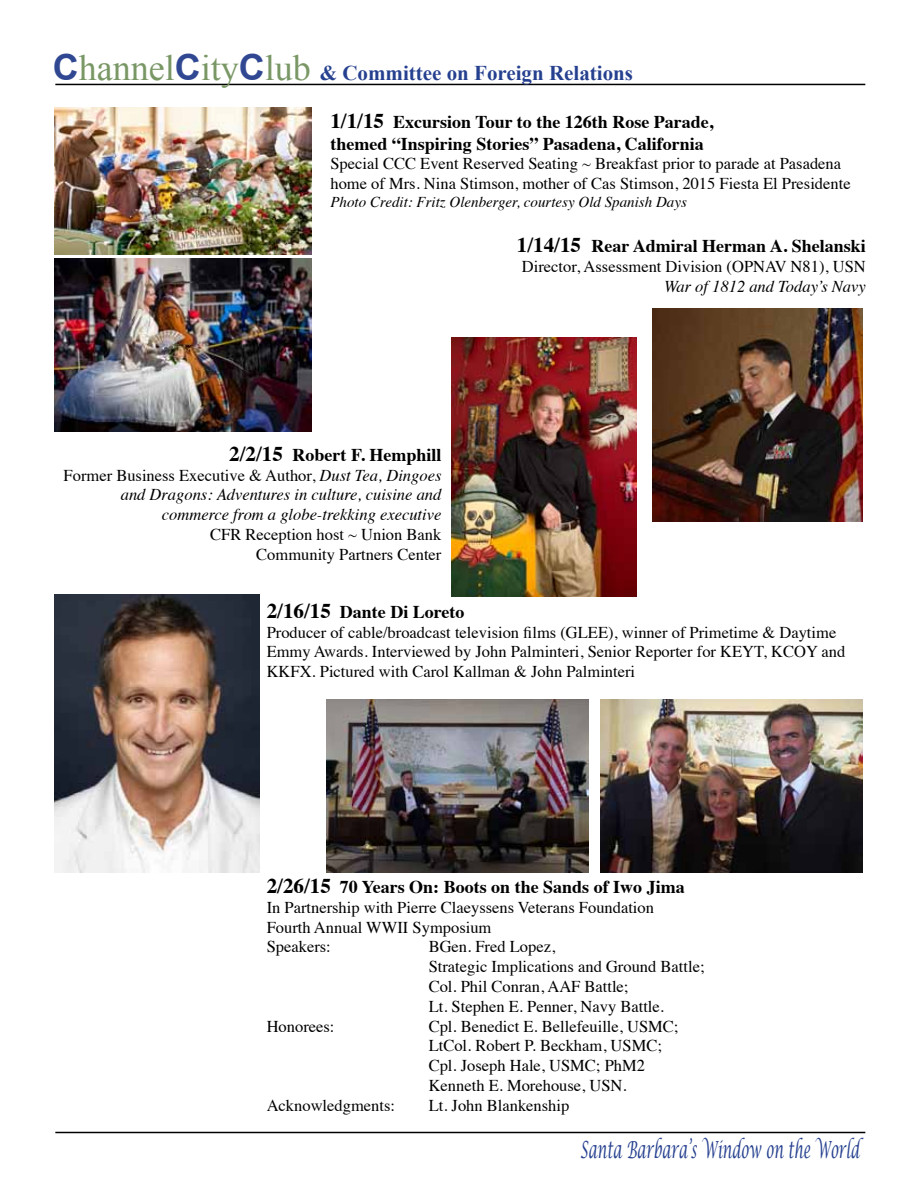
<style>
.page{position:relative;width:918px;height:1188px;background:#fff}
.page>*{position:absolute;margin:0;border:0;box-sizing:border-box;transform-origin:0 0}
.t1{font:italic 23.7px "Lucida Calligraphy";color:#25408f;scale:.57 1}
.t2{font:700 21px "Times New Roman";color:#25408f}
.t3{font:700 18px/21.6px "Times";color:#000}
.t4{font:16.5px/19.8px "Times";color:#000}
.t5{font:italic 16.5px/19.8px "Times";color:#000;text-align:right}
.t6{font:italic 15px "Times";color:#000}
.s1{font-family:"Arial";font-size:36px;color:#304792}
.s2{font-weight:400;font-size:36px;color:#799765}
.s3{font-size:21px}
.s4{font-style:normal}
</style>
<div class="page">
<img style="left:54px;top:259px;width:258px;height:173px">
<hr style="left:55px;top:84px;width:810px;height:1px;background:#000">
<hr style="left:55px;top:1132px;width:810px;height:1px;background:#000">
<img style="left:54px;top:107px;width:258px;height:148px">
<img style="left:653px;top:308px;width:210px;height:214px">
<img style="left:451px;top:337px;width:185px;height:260px">
<img style="left:54px;top:594px;width:205px;height:278px">
<img style="left:326px;top:700px;width:262px;height:172px">
<img style="left:601px;top:700px;width:262px;height:172px">
<p class="t2" style="left:53px;top:59px;width:582px"><span class="s1">C</span><span class="s2">hannel</span><span class="s1">C</span><span class="s2">ity</span><span class="s1">C</span><span class="s2">lub</span> &amp; Committee on Foreign Relations</p>
<p class="t3" style="left:330px;top:109px;width:384px"><span class="s3">1/1/15</span> Excursion Tour to the 126th Rose Parade, themed “Inspiring Stories” Pasadena, California</p>
<p class="t4" style="left:330px;top:153px;width:522px">Special CCC Event Reserved Seating ~ Breakfast prior to parade at Pasadena home of Mrs. Nina Stimson, mother of Cas Stimson, 2015 Fiesta El Presidente</p>
<p class="t6" style="left:330px;top:189px;width:358px">Photo Credit: Fritz Olenberger, courtesy Old Spanish Days</p>
<p class="t3" style="left:517px;top:233px;width:350px"><span class="s3">1/14/15</span> Rear Admiral Herman A. Shelanski</p>
<p class="t4" style="left:522px;top:255px;width:345px">Director, Assessment Division (OPNAV N81), USN</p>
<p class="t5" style="left:664px;top:275px;width:203px">War of 1812 and Today’s Navy</p>
<p class="t3" style="left:229px;top:442px;width:214px"><span class="s3">2/2/15</span> Robert F. Hemphill</p>
<p class="t5" style="left:64px;top:464px;width:379px"><span class="s4">Former Business Executive &amp; Author,</span> Dust Tea, Dingoes and Dragons: Adventures in culture, cuisine and commerce from a globe-trekking executive</p>
<p class="t4" style="left:210px;top:523px;width:233px;text-align:right">CFR Reception host ~ Union Bank<br>Community Partners Center</p>
<p class="t3" style="left:267px;top:599px;width:199px"><span class="s3">2/16/15</span> Dante Di Loreto</p>
<p class="t4" style="left:267px;top:621px;width:580px">Producer of cable/broadcast television films (GLEE), winner of Primetime &amp; Daytime<br>Emmy Awards. Interviewed by John Palminteri, Senior Reporter for KEYT, KCOY and<br>KKFX. Pictured with Carol Kallman &amp; John Palminteri</p>
<p class="t3" style="left:267px;top:874px;width:420px"><span class="s3">2/26/15</span> 70 Years On: Boots on the Sands of Iwo Jima</p>
<p class="t4" style="left:267px;top:896px;width:389px">In Partnership with Pierre Claeyssens Veterans Foundation<br>Fourth Annual WWII Symposium<br>Speakers:</p>
<p class="t4" style="left:429px;top:936px;width:277px">BGen. Fred Lopez,<br>Strategic Implications and Ground Battle;<br>Col. Phil Conran, AAF Battle;<br>Lt. Stephen E. Penner, Navy Battle.</p>
<p class="t4" style="left:267px;top:1015px;width:69px">Honorees:</p>
<p class="t4" style="left:429px;top:1015px;width:251px">Cpl. Benedict E. Bellefeuille, USMC;<br>LtCol. Robert P. Beckham, USMC;<br>Cpl. Joseph Hale, USMC; PhM2<br>Kenneth E. Morehouse, USN.</p>
<p class="t4" style="left:267px;top:1094px;width:130px">Acknowledgments:</p>
<p class="t4" style="left:429px;top:1094px;width:142px">Lt. John Blankenship</p>
<h1 class="t1" style="left:580px;top:1135px;width:492px">Santa Barbara’s Window on the World</h1>
</div>
